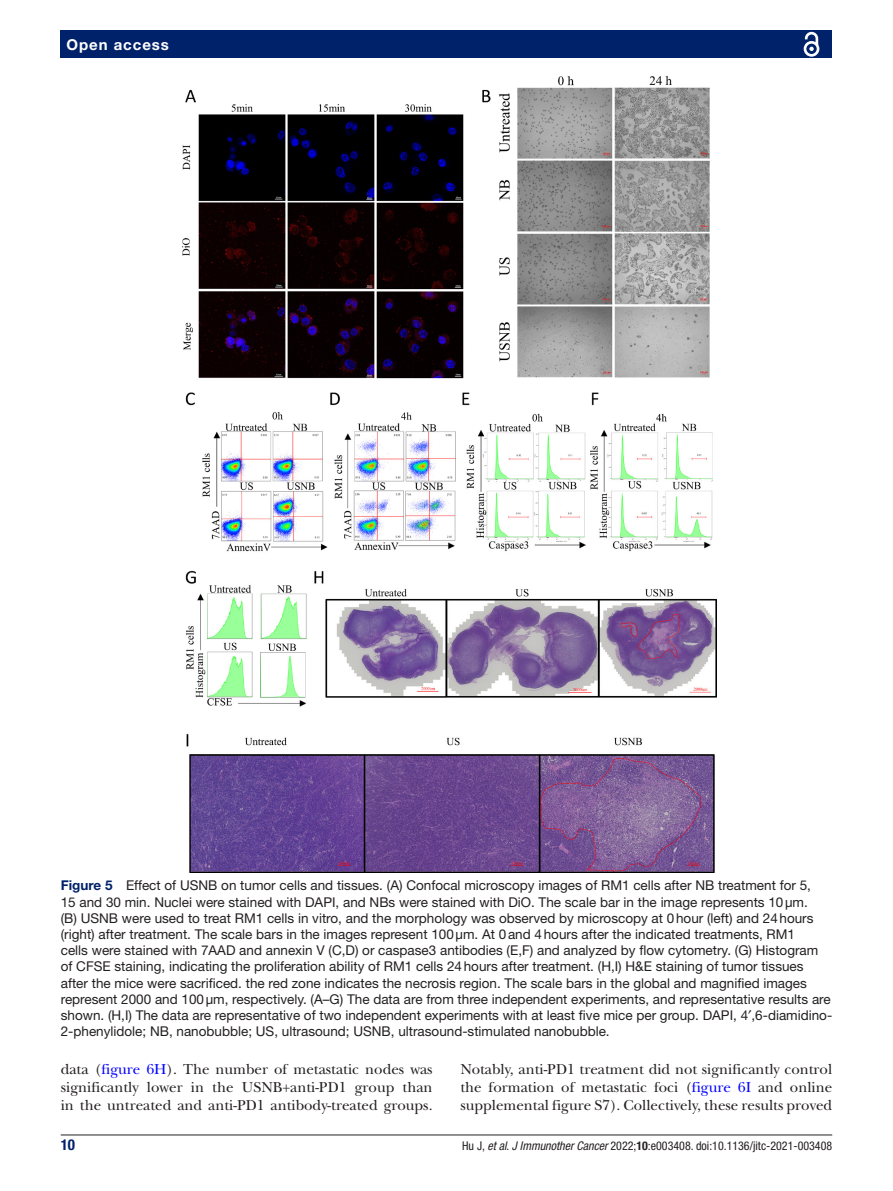
<style>
.page{position:relative;width:893px;height:1191px;background:#fff}
.page>*{position:absolute;margin:0;border:0;box-sizing:border-box;transform-origin:0 0}
.t1{font:15px/18px "New Baskerville";color:#231f20;text-align:justify}
.t2{font:700 15px "Helvetica Neue LT Std";letter-spacing:.065em;color:#fff}
.t3{font:700 condensed 15px "Helvetica Neue LT Std";color:#00226b}
.t4{font:13.5px/16.2px "Helvetica Neue LT Std";color:#231f20}
.t5{font:condensed 12px "Helvetica Neue LT Std";color:#231f20}
.s1{font-weight:700;color:#00226b}
.s2{color:#00f}
.s3{font-style:italic}
.s4{font-weight:700}
</style>
<div class="page">
<hr style="left:61px;top:1134px;width:771px;height:1px;background:#231f20">
<div style="left:61px;top:31px;width:771px;height:27px;background:#00226b"></div>
<svg style="left:803px;top:31px;width:17px;height:26px"></svg>
<img style="left:182px;top:76px;width:534px;height:796px">
<p class="t2" style="left:66px;top:35px;width:104px">Open access</p>
<p class="t4" style="left:61px;top:877px;width:773px"><span class="s1">Figure 5</span> Effect of USNB on tumor cells and tissues. (A) Confocal microscopy images of RM1 cells after NB treatment for 5,<br>15 and 30 min. Nuclei were stained with DAPI, and NBs were stained with DiO. The scale bar in the image represents 10µm.<br>(B) USNB were used to treat RM1 cells in vitro, and the morphology was observed by microscopy at 0hour (left) and 24hours (right) after treatment. The scale bars in the images represent 100µm. At 0and 4hours after the indicated treatments, RM1<br>cells were stained with 7AAD and annexin V (C,D) or caspase3 antibodies (E,F) and analyzed by flow cytometry. (G) Histogram of CFSE staining, indicating the proliferation ability of RM1 cells 24hours after treatment. (H,I) H&amp;E staining of tumor tissues after the mice were sacrificed. the red zone indicates the necrosis region. The scale bars in the global and magnified images represent 2000 and 100µm, respectively. (A–G) The data are from three independent experiments, and representative results are shown. (H,I) The data are representative of two independent experiments with at least five mice per group. DAPI, 4 ,6-diamidino-2-phenylidole; NB, nanobubble; US, ultrasound; USNB, ultrasound-stimulated nanobubble.</p>
<p class="t1" style="left:61px;top:1059px;width:373px">data (<span class="s2">figure 6H</span>). The number of metastatic nodes was significantly lower in the USNB+anti-PD1 group than in the untreated and anti-PD1 antibody-treated groups.</p>
<p class="t1" style="left:460px;top:1059px;width:373px">Notably, anti-PD1 treatment did not significantly control the formation of metastatic foci (<span class="s2">figure 6I</span> and online supplemental figure S7). Collectively, these results proved</p>
<p class="t3" style="left:61px;top:1135px;width:16px">10</p>
<p class="t5" style="left:462px;top:1138px;width:372px">Hu J, <span class="s3">et al</span>. <span class="s3">J Immunother Cancer</span> 2022;<span class="s4">10</span>:e003408. doi:10.1136/jitc-2021-003408</p>
</div>
